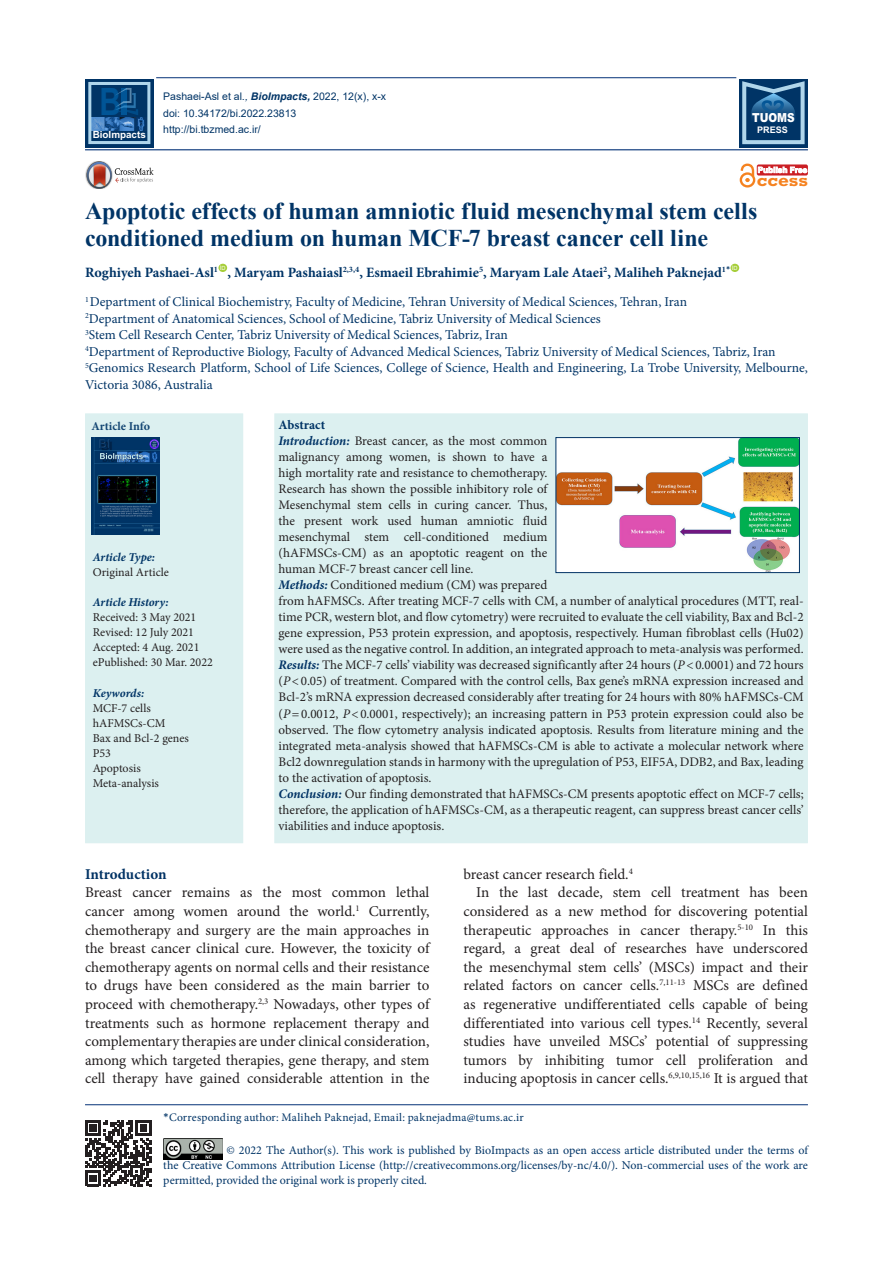
<style>
.page{position:relative;width:893px;height:1263px;background:#fff}
.page>*{position:absolute;margin:0;border:0;box-sizing:border-box;transform-origin:0 0}
.t1{font:700 37.8px "Arial";color:#015596;scale:.79 1}
.t2{font:700 24px/27px "Times New Roman";letter-spacing:-.005em;color:#003466}
.t3{font:700 16.95px "Rockwell";color:#f58220;scale:1.11 1}
.t4{font:15px/18.6px "Minion Pro";letter-spacing:-.005em;color:#231f20;text-align:justify}
.heading_1{font:700 15px "Minion Pro";letter-spacing:-.005em;color:#003264}
.t5{font:700 14.25px "Minion Pro";color:#003466}
.t6{font:13.5px/16.5px "Minion Pro";color:#003466}
.t7{font:13.05px/16px "Minion Pro";color:#231f20;text-align:justify}
.t8{font:700 13.05px "Minion Pro";color:#003466}
.t9{font:900 12.45px "Arial";color:#fff;scale:.85 1}
.corresponding{font:12px/15px "Minion Pro";letter-spacing:-.005em;color:#003466;text-align:justify}
.t10{font:12px "Minion Pro";color:#231f20}
.t11{font:italic 700 12px "Minion Pro";color:#003466}
.t12{font:700 12px "Minion Pro";color:#144673}
.corresponding-2{font:11.55px "Minion Pro";letter-spacing:.015em;color:#003466}
.t13{font:10.5px "Arial";color:#003466}
.t14{font:700 9.9px "Arial";color:#fff}
.t15{font:700 9px "Arial";color:#fff}
.t16{font:700 7.95px "Arial";color:#fff}
.t17{font:5.7px "Arial";color:#fff}
.s1{font-style:italic}
.s2{font-weight:700;font-style:italic}
.s3{font-weight:700;font-style:italic;color:#003466}
.s4{font-weight:700;font-style:italic;color:#003264}
.s5{font-family:"Calibri"}
</style>
<div class="page">
<hr style="left:85px;top:149px;width:723px;height:1px;background:#053278">
<hr style="left:156px;top:77px;width:580px;height:1px;background:#053278">
<hr style="left:85px;top:1104px;width:723px;height:1px;background:#053278">
<div style="left:218px;top:264px;width:9px;height:8px;background:#a6ce39;border-radius:50%"></div>
<div style="left:730px;top:264px;width:9px;height:8px;background:#a6ce39;border-radius:50%"></div>
<img style="left:163px;top:1138px;width:59px;height:21px">
<svg style="left:85px;top:1120px;width:66px;height:66px"></svg>
<img style="left:85px;top:169px;width:2px;height:13px">
<svg style="left:87px;top:161px;width:67px;height:28px"></svg>
<div style="left:740px;top:172px;width:15px;height:16px;border:2px solid #f58220;border-radius:50%"></div>
<svg style="left:739px;top:163px;width:16px;height:19px"></svg>
<div style="left:757px;top:164px;width:51px;height:12px;background:#cb1f25;border-radius:2px"></div>
<div style="left:85px;top:79px;width:69px;height:68px;background:#003466"></div>
<img style="left:92px;top:117px;width:53px;height:13px">
<div style="left:88px;top:82px;width:62px;height:62px;border:3px solid #c4e9fb"></div>
<svg style="left:115px;top:88px;width:23px;height:27px"></svg>
<div style="left:739px;top:79px;width:68px;height:68px;background:linear-gradient(to right,#003466,#003466)"></div>
<svg style="left:742px;top:81px;width:63px;height:63px;background:#30648f"></svg>
<div style="left:274px;top:413px;width:534px;height:430px;background:#dcf0f0"></div>
<div style="left:85px;top:413px;width:158px;height:430px;background:#dcf0f0"></div>
<img style="left:91px;top:438px;width:68px;height:96px">
<img style="left:558px;top:440px;width:239px;height:131px">
<div style="left:556px;top:438px;width:243px;height:135px;border:1px solid #003264"></div>
<p class="t1" style="left:99px;top:76px;width:29px">B</p>
<p class="t14" style="left:93px;top:128px;width:55px">BioImpacts</p>
<p class="t13" style="left:163px;top:89px;width:224px">Pashaei-Asl et al<span class="s1">.,</span> <span class="s2">BioImpacts,</span> 2022, 12(x), x-x</p>
<p class="t13" style="left:163px;top:106px;width:135px">doi: 10.34172/bi.2022.23813</p>
<p class="t13" style="left:163px;top:123px;width:99px">http://bi.tbzmed.ac.ir/</p>
<p class="t9" style="left:752px;top:108px;width:52px">TUOMS</p>
<p class="t15" style="left:757px;top:124px;width:32px">PRESS</p>
<p class="t16" style="left:758px;top:165px;width:51px">Publish Free</p>
<p class="t3" style="left:757px;top:170px;width:48px">ccess</p>
<p class="t2" style="left:85px;top:197px;width:674px">Apoptotic effects of human amniotic fluid mesenchymal stem cells conditioned medium on human MCF-7 breast cancer cell line</p>
<p class="t5" style="left:85px;top:262px;width:135px">Roghiyeh Pashaei-Asl<sup>1</sup></p>
<p class="t17" style="left:220px;top:264px;width:7px">ID</p>
<p class="t5" style="left:227px;top:262px;width:504px">, Maryam Pashaiasl<sup>2,3,4</sup>, Esmaeil Ebrahimie<sup>5</sup>, Maryam Lale Ataei<sup>2</sup>, Maliheh Paknejad<sup>1</sup><sup>*</sup></p>
<p class="t17" style="left:732px;top:264px;width:7px">ID</p>
<p class="t6" style="left:85px;top:294px;width:603px"><sup>1</sup>Department of Clinical Biochemistry, Faculty of Medicine, Tehran University of Medical Sciences, Tehran, Iran</p>
<p class="t6" style="left:85px;top:310px;width:517px"><sup>2</sup>Department of Anatomical Sciences, School of Medicine, Tabriz University of Medical Sciences</p>
<p class="t6" style="left:85px;top:327px;width:424px"><sup>3</sup>Stem Cell Research Center, Tabriz University of Medical Sciences, Tabriz, Iran</p>
<p class="t6" style="left:85px;top:343px;width:692px"><sup>4</sup>Department of Reproductive Biology, Faculty of Advanced Medical Sciences, Tabriz University of Medical Sciences, Tabriz, Iran</p>
<p class="t6" style="left:85px;top:360px;width:724px"><sup>5</sup>Genomics Research Platform, School of Life Sciences, College of Science, Health and Engineering, La Trobe University, Melbourne,<br>Victoria 3086, Australia</p>
<p class="t12" style="left:91px;top:417px;width:60px">Article Info</p>
<p class="t11" style="left:93px;top:549px;width:64px">Article Type:</p>
<p class="t10" style="left:93px;top:565px;width:78px">Original Article</p>
<p class="t11" style="left:93px;top:594px;width:78px">Article History:</p>
<p class="t10" style="left:93px;top:610px;width:105px">Received: 3 May 2021</p>
<p class="t10" style="left:93px;top:625px;width:103px">Revised: 12 July 2021</p>
<p class="t10" style="left:93px;top:640px;width:108px">Accepted: 4 Aug. 2021</p>
<p class="t10" style="left:93px;top:655px;width:122px">ePublished: 30 Mar. 2022</p>
<p class="t11" style="left:93px;top:684px;width:53px">Keywords:</p>
<p class="t10" style="left:93px;top:700px;width:60px">MCF-7 cells</p>
<p class="t10" style="left:93px;top:715px;width:74px">hAFMSCs-CM</p>
<p class="t10" style="left:93px;top:730px;width:98px">Bax and Bcl-2 genes</p>
<p class="t10" style="left:93px;top:745px;width:20px">P53</p>
<p class="t10" style="left:93px;top:760px;width:50px">Apoptosis</p>
<p class="t10" style="left:93px;top:775px;width:68px">Meta-analysis</p>
<p class="t8" style="left:279px;top:415px;width:48px">Abstract</p>
<p class="t7" style="left:279px;top:432px;width:270px"><span class="s3">Introduction:</span> Breast cancer, as the most common malignancy among women, is shown to have a high mortality rate and resistance to chemotherapy.<br>Research has shown the possible inhibitory role of Mesenchymal stem cells in curing cancer. Thus, the present work used human amniotic fluid mesenchymal stem cell-conditioned medium (hAFMSCs-CM) as an apoptotic reagent on the human MCF-7 breast cancer cell line.</p>
<p class="t7" style="left:279px;top:577px;width:527px;text-align:left"><span class="s4">Methods:</span> Conditioned medium (CM) was prepared<br>from hAFMSCs. After treating MCF-7 cells with CM, a number of analytical procedures (MTT, real&shy;time PCR, western blot, and flow cytometry) were recruited to evaluate the cell viability, Bax and Bcl-2 gene expression, P53 protein expression, and apoptosis, respectively. Human fibroblast cells (Hu02) were used as the negative control. In addition, an integrated approach to meta-analysis was performed.</p>
<p class="t7" style="left:279px;top:657px;width:527px"><span class="s4">Results:</span> The MCF-7 cells’ viability was decreased significantly after 24 hours (<span class="s1">P</span>&lt;0.0001) and 72 hours (<span class="s1">P</span>&lt;0.05) of treatment. Compared with the control cells, Bax gene’s mRNA expression increased and Bcl-2’s mRNA expression decreased considerably after treating for 24 hours with 80% hAFMSCs-CM (<span class="s1">P</span>=0.0012, <span class="s1">P</span>&lt;0.0001, respectively); an increasing pattern in P53 protein expression could also be observed. The flow cytometry analysis indicated apoptosis. Results from literature mining and the integrated meta-analysis showed that hAFMSCs-CM is able to activate a molecular network where Bcl2 downregulation stands in harmony with the upregulation of P53, EIF5A, DDB2, and Bax, leading to the activation of apoptosis.</p>
<p class="t7" style="left:279px;top:786px;width:527px"><span class="s4">Conclusion:</span> Our finding demonstrated that hAFMSCs-CM presents apoptotic effect on MCF-7 cells; therefore, the application of hAFMSCs-CM, as a therapeutic reagent, can suppress breast cancer cells’ viabilities and induce apoptosis.</p>
<p class="t4" style="left:463px;top:865px;width:171px">breast cancer research field.<sup>4</sup></p>
<p class="t4" style="left:463px;top:883px;width:346px;text-indent:13px">In the last decade, stem cell treatment has been considered as a new method for discovering potential therapeutic approaches in cancer therapy.<sup>5-10</sup> In this regard, a great deal of researches have underscored the mesenchymal stem cells’ (MSCs) impact and their related factors on cancer cells.<sup>7,11-13</sup> MSCs are defined as regenerative undifferentiated cells capable of being differentiated into various cell types.<sup>14</sup> Recently, several studies have unveiled MSCs’ potential of suppressing tumors by inhibiting tumor cell proliferation and inducing apoptosis in cancer cells.<sup>6,9,10,15,16</sup> It is argued that</p>
<p class="corresponding-2" style="left:163px;top:1109px;width:362px"><span class="s5">*</span>Corresponding author: Maliheh Paknejad, Email: paknejadma@tums.ac.ir</p>
<p class="corresponding" style="left:163px;top:1142px;width:646px;text-indent:63px">© 2022 The Author(s). This work is published by BioImpacts as an open access article distributed under the terms of the Creative Commons Attribution License (http://creativecommons.org/licenses/by-nc/4.0/). Non-commercial uses of the work are permitted, provided the original work is properly cited.</p>
<p class="heading_1" style="left:85px;top:863px;width:83px">Introduction</p>
<p class="t4" style="left:85px;top:883px;width:346px">Breast cancer remains as the most common lethal cancer among women around the world.<sup>1</sup> Currently, chemotherapy and surgery are the main approaches in the breast cancer clinical cure. However, the toxicity of chemotherapy agents on normal cells and their resistance to drugs have been considered as the main barrier to proceed with chemotherapy.<sup>2,3</sup> Nowadays, other types of treatments such as hormone replacement therapy and complementary therapies are under clinical consideration, among which targeted therapies, gene therapy, and stem cell therapy have gained considerable attention in the</p>
</div>
